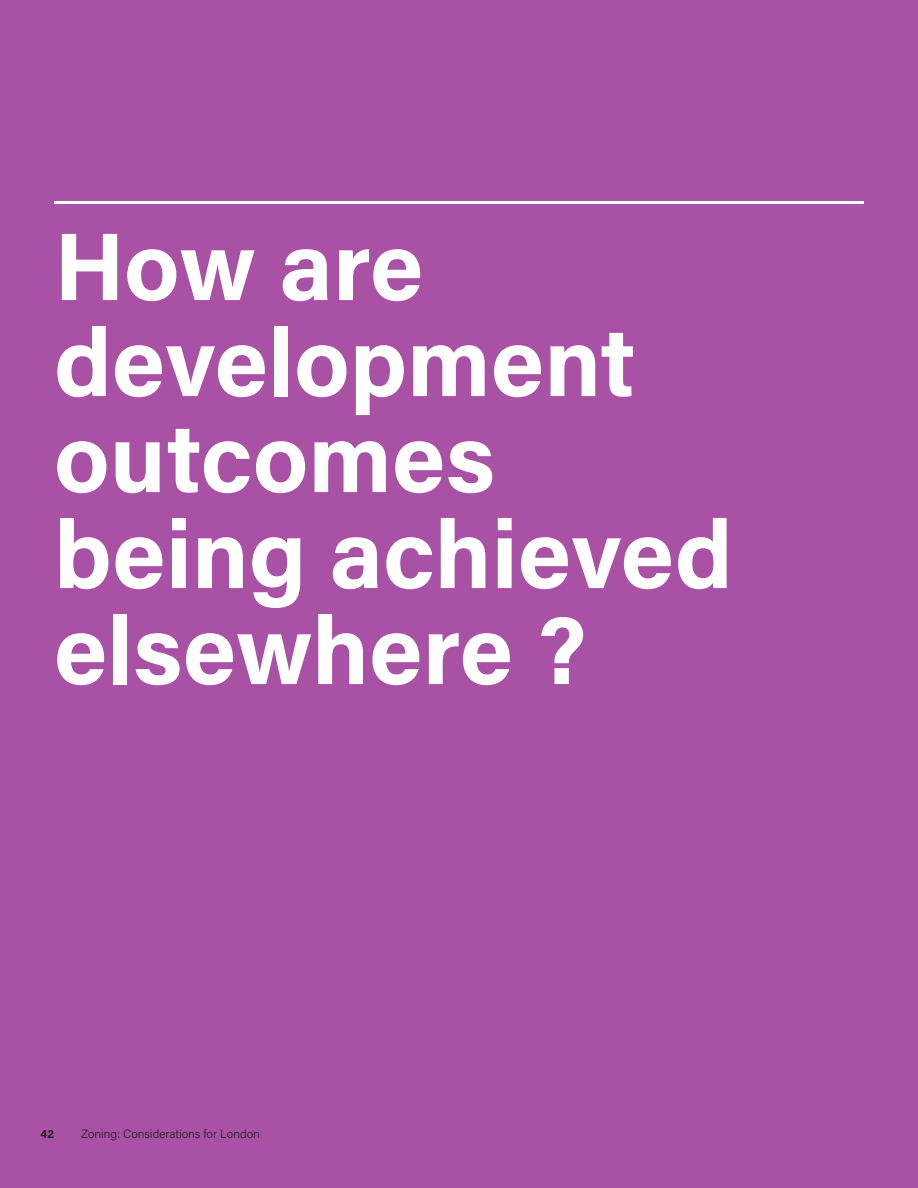
<style>
.page{position:relative;width:918px;height:1188px;background:#a952a5}
.page>*{position:absolute;margin:0;border:0;box-sizing:border-box;transform-origin:0 0}
.Section_-_caption{font:700 96px/96px "Acumin Pro";color:#fff}
.t1{font:300 12px "Acumin Pro";color:#231f20}
.t2{font:700 12px "Acumin Pro";color:#231f20}
</style>
<div class="page">
<hr style="left:54px;top:201px;width:810px;height:3px;background:#fff">
<p class="Section_-_caption" style="left:54px;top:214px;width:680px">How are development outcomes being achieved elsewhere ?</p>
<p class="t2" style="left:41px;top:1126px;width:15px">42</p>
<p class="t1" style="left:81px;top:1126px;width:180px">Zoning: Considerations for London</p>
</div>
